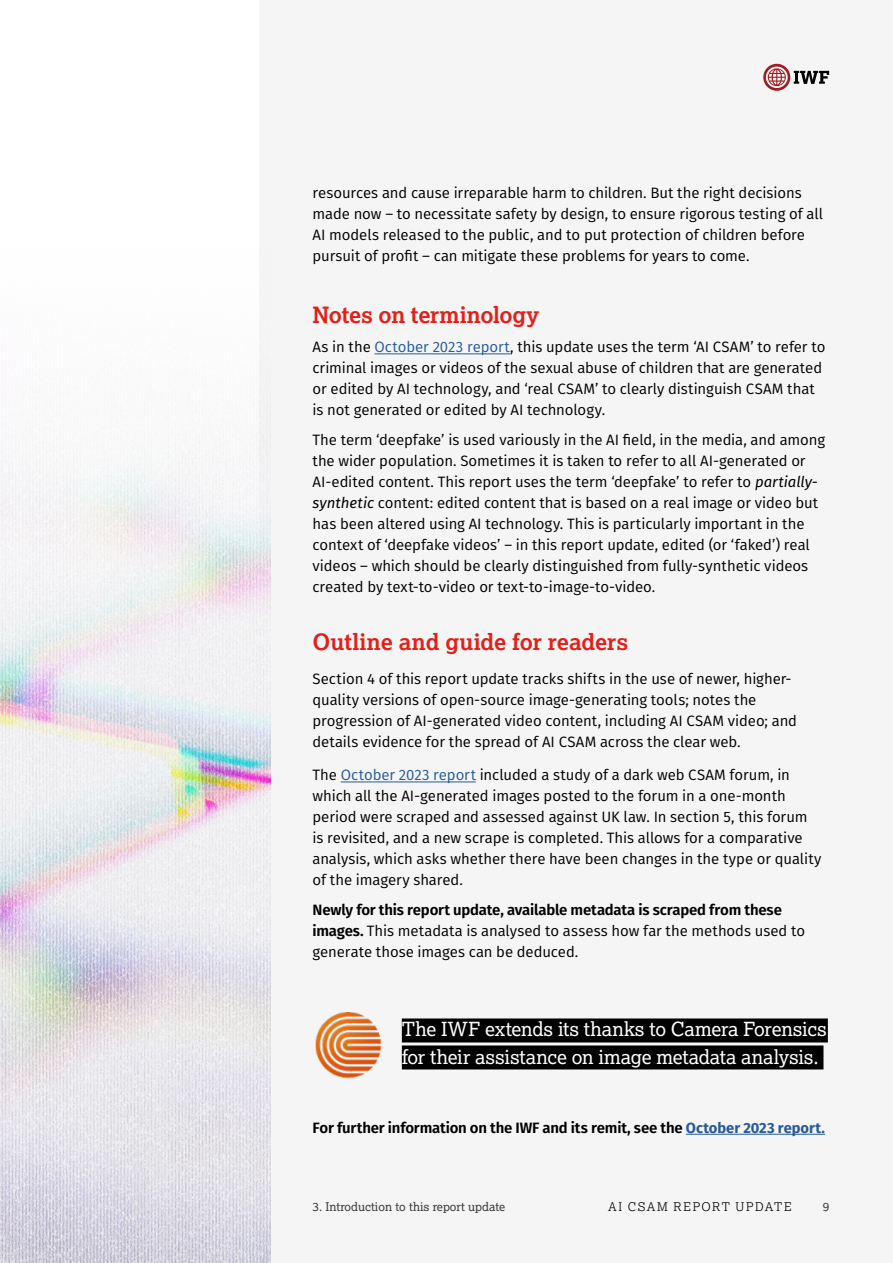
<style>
.page{position:relative;width:893px;height:1263px;background:#fff}
.page>*{position:absolute;margin:0;border:0;box-sizing:border-box;transform-origin:0 0}
.t1{font:700 22.5px "Lexia";letter-spacing:-.005em;color:#e41f18}
.t2{font:19.5px/27px "Lexia";letter-spacing:-.01em;color:#fff}
.t3{font:15px/21px "Fira Sans";letter-spacing:-.005em;color:#000}
.t4{font:600 15px "Fira Sans";letter-spacing:-.015em;color:#000}
.t5{font:12px "Lexia";color:#3a3a39}
.t6{font:300 12px "Lexia";letter-spacing:.13em;color:#000}
.s1{color:#275b9b}
.s2{font-style:italic}
.s3{font-weight:600}
.s4{font-weight:700;font-size:14.7px;color:#275b9b}
</style>
<div class="page">
<div style="left:260px;top:0;width:633px;height:1263px;background:#f5f5f5"></div>
<hr style="left:375px;top:353px;width:135px;height:1px;background:#275b9b">
<hr style="left:341px;top:781px;width:135px;height:1px;background:#275b9b">
<div style="left:402px;top:1018px;width:426px;height:24px;background:#000"></div>
<div style="left:402px;top:1045px;width:421px;height:24px;background:#000"></div>
<hr style="left:686px;top:1134px;width:139px;height:1px;background:#275b9b">
<img style="left:315px;top:1012px;width:67px;height:67px">
<img style="left:0;top:247px;width:270px;height:1016px">
<svg style="left:763px;top:64px;width:66px;height:27px"></svg>
<p class="t3" style="left:313px;top:181px;width:512px">resources and cause irreparable harm to children. But the right decisions made now – to necessitate safety by design, to ensure rigorous testing of all AI models released to the public, and to put protection of children before pursuit of profit – can mitigate these problems for years to come.</p>
<h1 class="t1" style="left:313px;top:300px;width:228px">Notes on terminology</h1>
<p class="t3" style="left:313px;top:336px;width:514px">As in the <span class="s1">October 2023 report</span>, this update uses the term ‘AI CSAM’ to refer to criminal images or videos of the sexual abuse of children that are generated or edited by AI technology, and ‘real CSAM’ to clearly distinguish CSAM that is not generated or edited by AI technology.</p>
<p class="t3" style="left:313px;top:429px;width:514px">The term ‘deepfake’ is used variously in the AI field, in the media, and among the wider population. Sometimes it is taken to refer to all AI-generated or AI-edited content. This report uses the term ‘deepfake’ to refer to <span class="s2">partially&shy;synthetic</span> content: edited content that is based on a real image or video but has been altered using AI technology. This is particularly important in the context of ‘deepfake videos’ – in this report update, edited (or ‘faked’) real videos – which should be clearly distinguished from fully-synthetic videos created by text-to-video or text-to-image-to-video.</p>
<h1 class="t1" style="left:313px;top:627px;width:317px">Outline and guide for readers</h1>
<p class="t3" style="left:313px;top:668px;width:486px">Section 4 of this report update tracks shifts in the use of newer, higher&shy;quality versions of open-source image-generating tools; notes the progression of AI-generated video content, including AI CSAM video; and details evidence for the spread of AI CSAM across the clear web.</p>
<p class="t3" style="left:313px;top:764px;width:510px">The <span class="s1">October 2023 report</span> included a study of a dark web CSAM forum, in which all the AI-generated images posted to the forum in a one-month period were scraped and assessed against UK law. In section 5, this forum is revisited, and a new scrape is completed. This allows for a comparative analysis, which asks whether there have been changes in the type or quality of the imagery shared.</p>
<p class="t3" style="left:313px;top:899px;width:494px"><span class="s3">Newly for this report update, available metadata is scraped from these images.</span> This metadata is analysed to assess how far the methods used to generate those images can be deduced.</p>
<h2 class="t2" style="left:402px;top:1015px;width:426px">The IWF extends its thanks to Camera Forensics for their assistance on image metadata analysis.</h2>
<p class="t4" style="left:313px;top:1115px;width:514px">For further information on the IWF and its remit, see the <span class="s4">October 2023 report.</span></p>
<p class="t5" style="left:313px;top:1199px;width:194px">3. Introduction to this report update</p>
<p class="t6" style="left:608px;top:1199px;width:185px">AI CSAM REPORT UPDATE</p>
<p class="t5" style="left:823px;top:1199px;width:8px">9</p>
</div>
